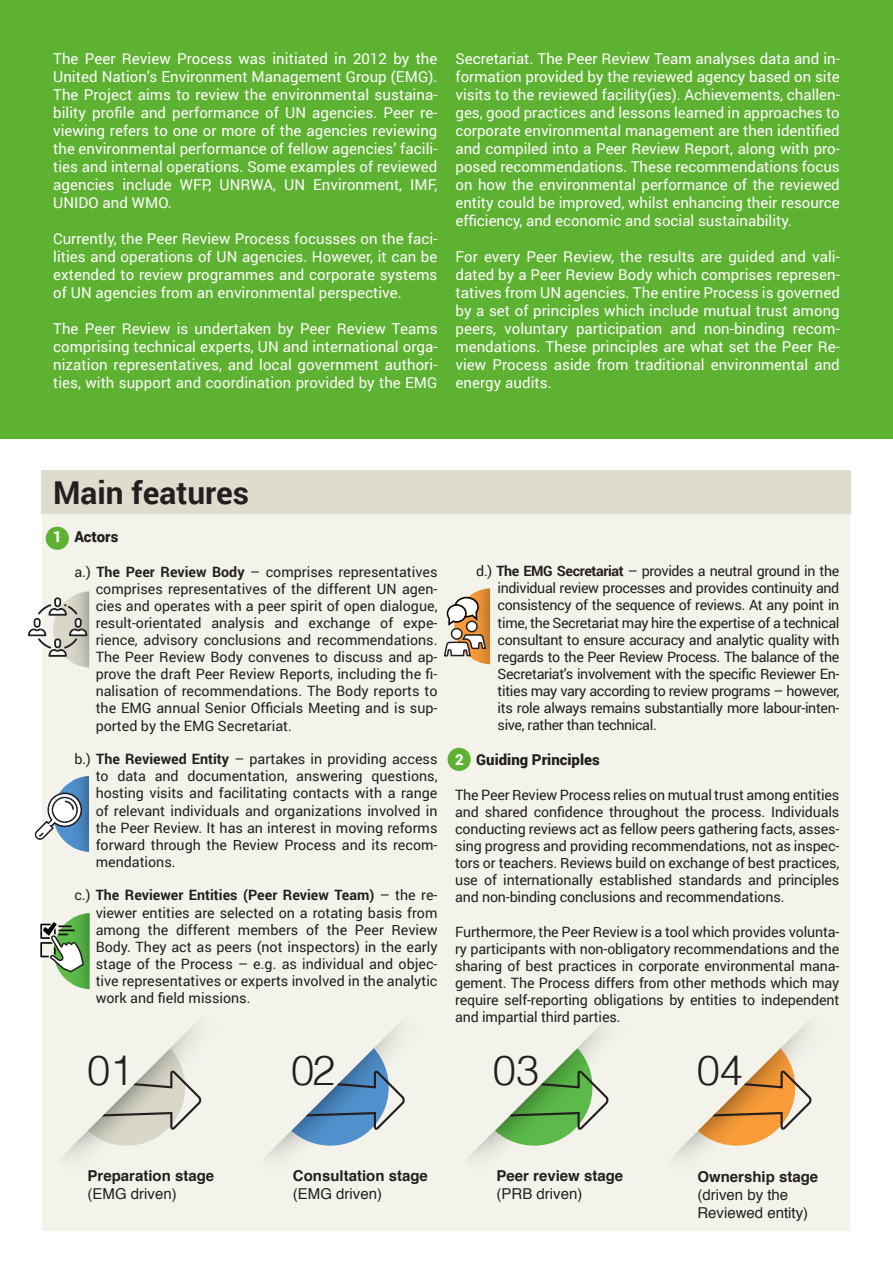
<style>
.page{position:relative;width:893px;height:1263px;background:#fff}
.page>*{position:absolute;margin:0;border:0;box-sizing:border-box;transform-origin:0 0}
.t1{font:300 41.7px "Helvetica";color:#231f20}
.t2{font:700 31.5px "Roboto";color:#231f20}
.t3{font:15px/18px "Roboto";letter-spacing:.005em;color:#fff;text-align:justify}
.t4{font:700 15px/18px "Helvetica";color:#231f20}
.t5{font:15px/18px "Helvetica";color:#231f20}
.t6{font:900 15px "Roboto";color:#231f20}
.t7{font:14.25px/17.1px "Roboto";letter-spacing:-.01em;color:#231f20;text-align:justify}
.s1{color:#fff}
.s2{font-weight:700}
.s3{font-weight:400}
</style>
<div class="page">
<div style="left:43px;top:510px;width:807px;height:721px;background:#f4f3eb"></div>
<div style="left:0;top:0;width:893px;height:438px;background:#5eb232"></div>
<div style="left:41px;top:471px;width:810px;height:43px;background:#dddccd"></div>
<div style="left:46px;top:527px;width:23px;height:23px;background:#5eb232;border-radius:50%"></div>
<div style="left:448px;top:748px;width:23px;height:23px;background:#5eb232;border-radius:50%"></div>
<svg style="left:62px;top:1022px;width:140px;height:137px"></svg>
<svg style="left:265px;top:1022px;width:140px;height:137px"></svg>
<svg style="left:469px;top:1021px;width:140px;height:138px"></svg>
<svg style="left:672px;top:1021px;width:140px;height:138px"></svg>
<svg style="left:28px;top:591px;width:61px;height:76px"></svg>
<svg style="left:35px;top:776px;width:54px;height:76px"></svg>
<svg style="left:40px;top:913px;width:50px;height:76px"></svg>
<svg style="left:444px;top:588px;width:46px;height:76px"></svg>
<p class="t3" style="left:53px;top:49px;width:386px">The Peer Review Process was initiated in 2012 by the United Nation’s Environment Management Group (EMG).<br>The Project aims to review the environmental sustaina&shy;bility profile and performance of UN agencies. Peer re&shy;viewing refers to one or more of the agencies reviewing the environmental performance of fellow agencies’ facili&shy;ties and internal operations. Some examples of reviewed agencies include WFP, UNRWA, UN Environment, IMF, UNIDO and WMO.</p>
<p class="t3" style="left:53px;top:229px;width:386px">Currently, the Peer Review Process focusses on the faci&shy;lities and operations of UN agencies. However, it can be extended to review programmes and corporate systems of UN agencies from an environmental perspective.</p>
<p class="t3" style="left:53px;top:319px;width:386px">The Peer Review is undertaken by Peer Review Teams comprising technical experts, UN and international orga&shy;nization representatives, and local government authori&shy;ties, with support and coordination provided by the EMG</p>
<p class="t3" style="left:455px;top:49px;width:386px">Secretariat. The Peer Review Team analyses data and in&shy;formation provided by the reviewed agency based on site visits to the reviewed facility(ies). Achievements, challen&shy;ges, good practices and lessons learned in approaches to corporate environmental management are then identified and compiled into a Peer Review Report, along with pro&shy;posed recommendations. These recommendations focus on how the environmental performance of the reviewed entity could be improved, whilst enhancing their resource efficiency, and economic and social sustainability.</p>
<p class="t3" style="left:455px;top:247px;width:386px">For every Peer Review, the results are guided and vali&shy;dated by a Peer Review Body which comprises represen&shy;tatives from UN agencies. The entire Process is governed by a set of principles which include mutual trust among peers, voluntary participation and non-binding recom&shy;mendations. These principles are what set the Peer Re&shy;view Process aside from traditional environmental and energy audits.</p>
<p class="t2" style="left:53px;top:470px;width:197px">Main features</p>
<p class="t6" style="left:53px;top:526px;width:67px"><span class="s1">1</span> Actors</p>
<p class="t7" style="left:96px;top:562px;width:343px;text-indent:-21px">a.) <span class="s2">The Peer Review Body</span> – comprises representatives comprises representatives of the different UN agen&shy;cies and operates with a peer spirit of open dialogue, result-orientated analysis and exchange of expe&shy;rience, advisory conclusions and recommendations.<br>The Peer Review Body convenes to discuss and ap&shy;prove the draft Peer Review Reports, including the fi&shy;nalisation of recommendations. The Body reports to the EMG annual Senior Officials Meeting and is sup&shy;ported by the EMG Secretariat.</p>
<p class="t7" style="left:96px;top:750px;width:343px;text-indent:-21px">b.) <span class="s2">The Reviewed Entity</span> – partakes in providing access to data and documentation, answering questions, hosting visits and facilitating contacts with a range of relevant individuals and organizations involved in the Peer Review. It has an interest in moving reforms forward through the Review Process and its recom&shy;mendations.</p>
<p class="t7" style="left:96px;top:886px;width:343px;text-indent:-21px">c.) <span class="s2">The Reviewer Entities (Peer Review Team)</span> – the re&shy;viewer entities are selected on a rotating basis from among the different members of the Peer Review Body. They act as peers (not inspectors) in the early stage of the Process – e.g. as individual and objec&shy;tive representatives or experts involved in the analytic work and field missions.</p>
<p class="t7" style="left:498px;top:562px;width:343px;text-indent:-21px">d.) <span class="s2">The EMG Secretariat</span> – provides a neutral ground in the individual review processes and provides continuity and consistency of the sequence of reviews. At any point in time, the Secretariat may hire the expertise of a technical consultant to ensure accuracy and analytic quality with regards to the Peer Review Process. The balance of the Secretariat’s involvement with the specific Reviewer En&shy;tities may vary according to review programs – however, its role always remains substantially more labour-inten&shy;sive, rather than technical.</p>
<p class="t6" style="left:455px;top:749px;width:146px"><span class="s1">2</span> Guiding Principles</p>
<p class="t7" style="left:455px;top:786px;width:386px">The Peer Review Process relies on mutual trust among entities and shared confidence throughout the process. Individuals conducting reviews act as fellow peers gathering facts, asses&shy;sing progress and providing recommendations, not as inspec&shy;tors or teachers. Reviews build on exchange of best practices, use of internationally established standards and principles and non-binding conclusions and recommendations.</p>
<p class="t7" style="left:455px;top:922px;width:386px">Furthermore, the Peer Review is a tool which provides volunta&shy;ry participants with non-obligatory recommendations and the sharing of best practices in corporate environmental mana&shy;gement. The Process differs from other methods which may require self-reporting obligations by entities to independent and impartial third parties.</p>
<p class="t1" style="left:87px;top:1035px;width:48px">01</p>
<p class="t1" style="left:291px;top:1035px;width:46px">02</p>
<p class="t1" style="left:493px;top:1035px;width:48px">03</p>
<p class="t1" style="left:697px;top:1035px;width:48px">04</p>
<p class="t4" style="left:88px;top:1167px;width:128px">Preparation stage <span class="s3">(EMG driven)</span></p>
<p class="t4" style="left:293px;top:1167px;width:137px">Consultation stage <span class="s3">(EMG driven)</span></p>
<p class="t4" style="left:496px;top:1167px;width:128px">Peer review stage <span class="s3">(PRB driven)</span></p>
<p class="t5" style="left:697px;top:1168px;width:122px"><span class="s2">Ownership stage </span>(driven by the<br>Reviewed entity)</p>
</div>
